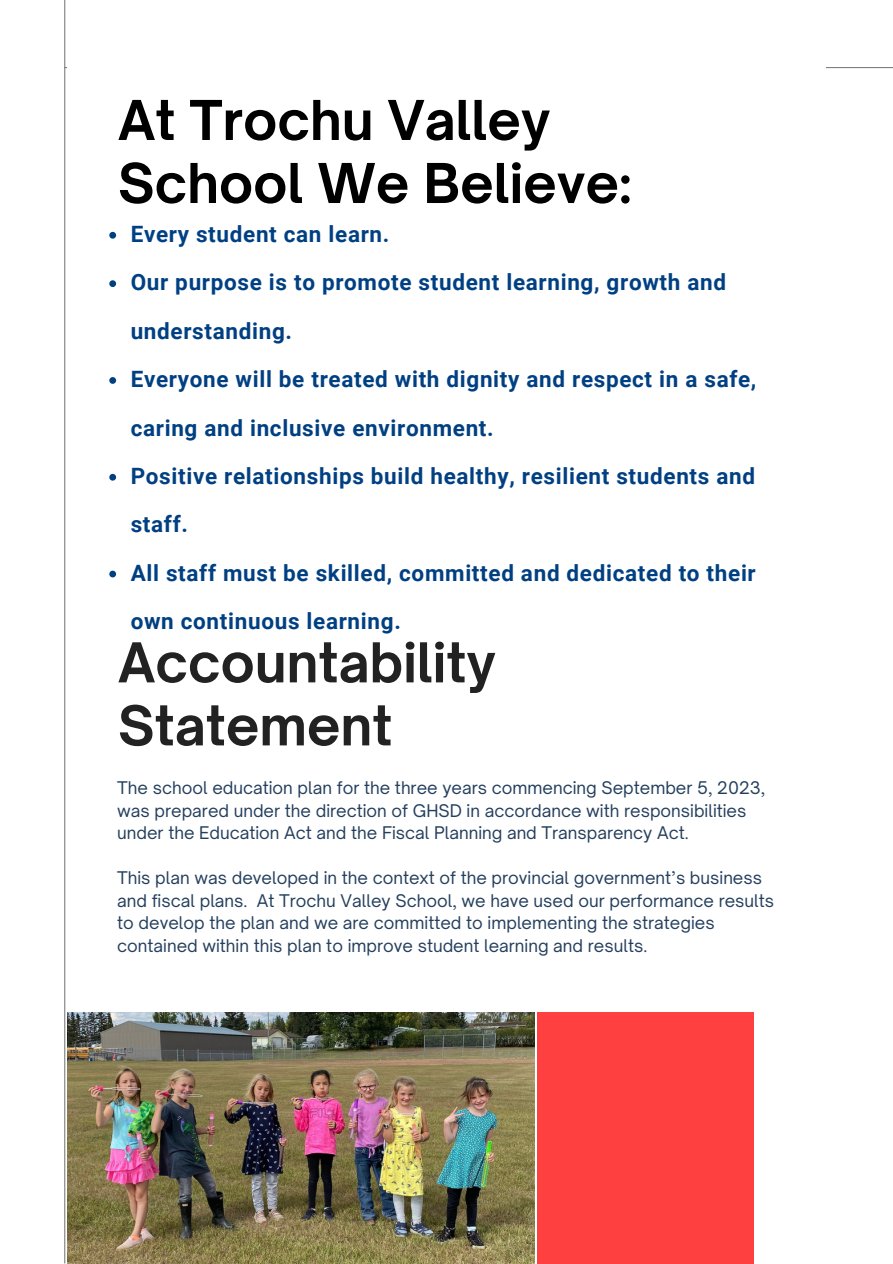
<style>
.page{position:relative;width:893px;height:1264px;background:#fff}
.page>*{position:absolute;margin:0;border:0;box-sizing:border-box;transform-origin:0 0}
.t1{font:700 52.5px/63px "Open Sauce One";color:#000}
.t2{font:700 52.5px/63px "Open Sauce One";color:#222}
.t3{font:700 22.5px/48.3px "Roboto";letter-spacing:.03em;color:#004082}
.t4{font:16.65px/22.5px "Open Sauce One";color:#243f5d}
</style>
<div class="page">
<img style="left:67px;top:1012px;width:467px;height:251px">
<hr style="left:64px;top:0;width:1px;height:1263px;background:#808080">
<hr style="left:64px;top:67px;width:828px;height:1px;background:#808080">
<div style="left:537px;top:1012px;width:216px;height:251px;background:#ff4040"></div>
<svg style="left:109px;top:232px;width:7px;height:7px"></svg>
<svg style="left:109px;top:280px;width:7px;height:7px"></svg>
<svg style="left:109px;top:377px;width:7px;height:7px"></svg>
<svg style="left:109px;top:474px;width:7px;height:6px"></svg>
<svg style="left:109px;top:570px;width:7px;height:7px"></svg>
<p class="t1" style="left:118px;top:88px;width:515px">At Trochu Valley<br>School We Believe:</p>
<p class="t3" style="left:131px;top:210px;width:260px">Every student can learn.</p>
<p class="t3" style="left:131px;top:258px;width:597px">Our purpose is to promote student learning, growth and understanding.</p>
<p class="t3" style="left:131px;top:355px;width:627px">Everyone will be treated with dignity and respect in a safe, caring and inclusive environment.</p>
<p class="t3" style="left:131px;top:452px;width:626px">Positive relationships build healthy, resilient students and staff.</p>
<p class="t3" style="left:131px;top:549px;width:626px">All staff must be skilled, committed and dedicated to their own continuous learning.</p>
<p class="t2" style="left:118px;top:631px;width:379px">Accountability<br>Statement</p>
<p class="t4" style="left:117px;top:776px;width:649px">The school education plan for the three years commencing September 5, 2023, was prepared under the direction of GHSD in accordance with responsibilities under the Education Act and the Fiscal Planning and Transparency Act.</p>
<p class="t4" style="left:117px;top:866px;width:658px">This plan was developed in the context of the provincial government’s business and fiscal plans. At Trochu Valley School, we have used our performance results to develop the plan and we are committed to implementing the strategies contained within this plan to improve student learning and results.</p>
</div>
